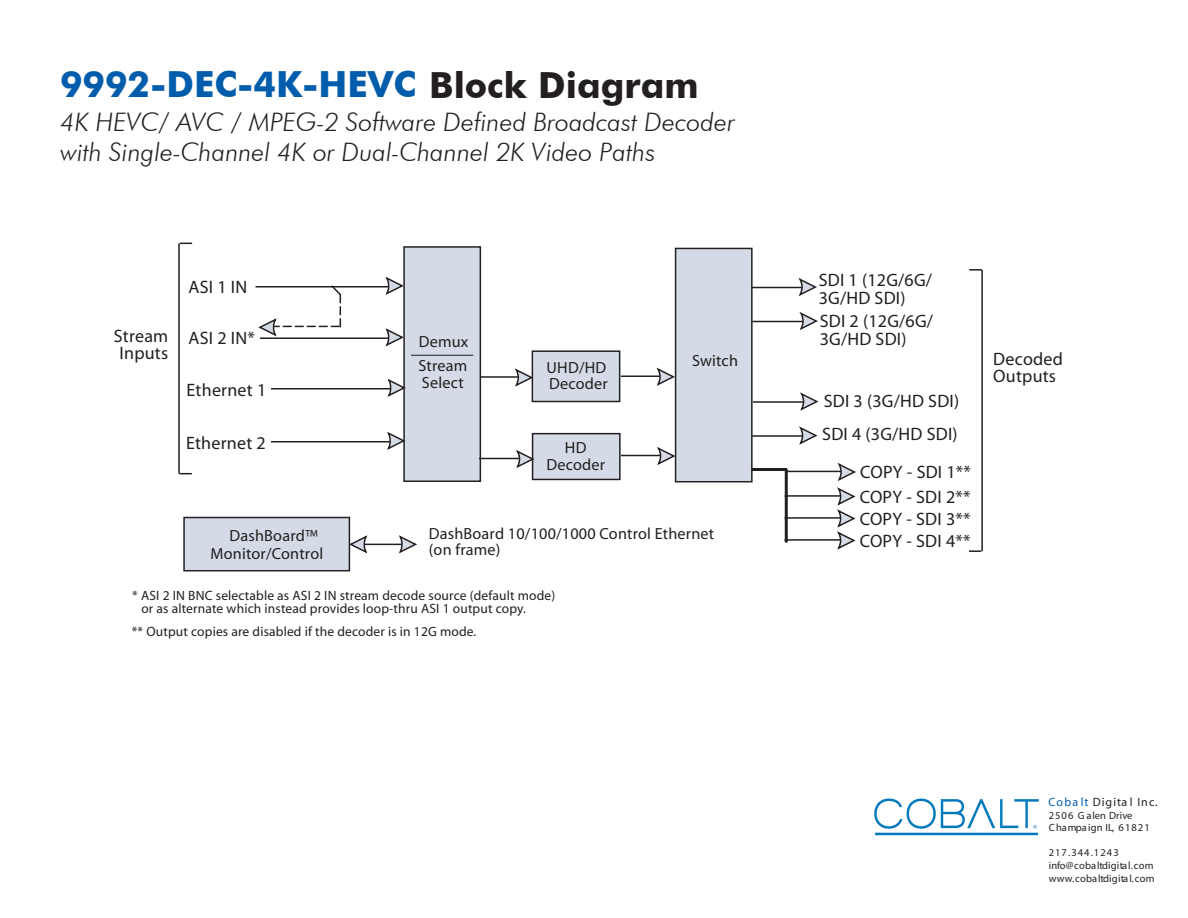
<style>
.page{position:relative;width:1188px;height:918px;background:#fff}
.page>*{position:absolute;margin:0;border:0;box-sizing:border-box;transform-origin:0 0}
.t1{font:700 36px "Futura BT";color:#015dab}
.t2{font:italic 300 25.5px/30.8px "Futura BT";color:#231f20}
.t3{font:18px/18px "Myriad";letter-spacing:.01em;color:#231f20}
.t4{font:16.2px/18.5px "Myriad";letter-spacing:.01em;color:#221f20}
.t5{font:16.2px/16.5px "Myriad";letter-spacing:.01em;color:#231f20}
.t6{font:13.5px/13.5px "Myriad";letter-spacing:.01em;color:#221f20}
.t7{font:12px "Myriad";letter-spacing:.085em;color:#231f20}
.t8{font:10.5px/12.6px "Myriad";letter-spacing:.03em;color:#231f20}
.t9{font:10.5px/12.6px "Myriad";letter-spacing:.06em;color:#231f20}
.s1{color:#231f20}
.s2{color:#015dab}
</style>
<div class="page">
<img style="left:874px;top:798px;width:165px;height:38px">
<div style="left:183px;top:517px;width:167px;height:54px;background:#d4dbe6;border:1px solid #231f20"></div>
<hr style="left:351px;top:544px;width:59px;height:1px;background:#231f20">
<svg style="left:398px;top:535px;width:19px;height:19px"></svg>
<svg style="left:349px;top:534px;width:20px;height:21px"></svg>
<div style="left:403px;top:246px;width:78px;height:236px;background:#d4dbe6;border:1px solid #231f20"></div>
<div style="left:675px;top:248px;width:78px;height:234px;background:#d4dbe6;border:1px solid #231f20"></div>
<hr style="left:752px;top:287px;width:50px;height:1px;background:#231f20">
<svg style="left:797px;top:278px;width:20px;height:18px"></svg>
<hr style="left:753px;top:321px;width:50px;height:1px;background:#231f20">
<svg style="left:798px;top:312px;width:20px;height:18px"></svg>
<hr style="left:753px;top:401px;width:51px;height:2px;background:#231f20">
<svg style="left:798px;top:392px;width:21px;height:19px"></svg>
<hr style="left:752px;top:435px;width:51px;height:2px;background:#231f20">
<svg style="left:797px;top:426px;width:21px;height:19px"></svg>
<svg style="left:384px;top:327px;width:20px;height:21px"></svg>
<hr style="left:260px;top:338px;width:129px;height:1px;background:#231f20">
<svg style="left:387px;top:377px;width:19px;height:21px"></svg>
<hr style="left:271px;top:388px;width:120px;height:2px;background:#231f20">
<svg style="left:386px;top:430px;width:20px;height:21px"></svg>
<hr style="left:271px;top:441px;width:119px;height:1px;background:#231f20">
<div style="left:532px;top:350px;width:88px;height:52px;background:#d4dbe6;border:1px solid #231f20"></div>
<hr style="left:481px;top:376px;width:37px;height:2px;background:#231f20">
<svg style="left:513px;top:367px;width:21px;height:21px"></svg>
<div style="left:532px;top:433px;width:89px;height:47px;background:#d4dbe6;border:1px solid #231f20"></div>
<hr style="left:479px;top:458px;width:41px;height:1px;background:#231f20">
<svg style="left:514px;top:448px;width:21px;height:22px"></svg>
<hr style="left:621px;top:376px;width:39px;height:1px;background:#231f20">
<svg style="left:655px;top:366px;width:20px;height:21px"></svg>
<hr style="left:621px;top:455px;width:40px;height:1px;background:#231f20">
<svg style="left:655px;top:445px;width:21px;height:22px"></svg>
<svg style="left:180px;top:243px;width:12px;height:1px"></svg>
<hr style="left:178px;top:243px;width:2px;height:230px;background:#231f20">
<svg style="left:179px;top:473px;width:13px;height:1px"></svg>
<svg style="left:969px;top:550px;width:12px;height:2px"></svg>
<hr style="left:981px;top:270px;width:2px;height:281px;background:#231f20">
<svg style="left:969px;top:269px;width:13px;height:2px"></svg>
<hr style="left:752px;top:468px;width:35px;height:3px;background:#231f20">
<hr style="left:785px;top:469px;width:3px;height:74px;background:#231f20">
<hr style="left:785px;top:471px;width:56px;height:1px;background:#231f20">
<hr style="left:784px;top:495px;width:57px;height:2px;background:#231f20">
<hr style="left:784px;top:517px;width:57px;height:2px;background:#231f20">
<hr style="left:784px;top:539px;width:57px;height:2px;background:#231f20">
<svg style="left:835px;top:462px;width:21px;height:88px"></svg>
<svg style="left:385px;top:275px;width:19px;height:21px"></svg>
<hr style="left:255px;top:286px;width:134px;height:2px;background:#231f20">
<svg style="left:258px;top:285px;width:85px;height:53px"></svg>
<hr style="left:411px;top:355px;width:62px;height:1px;background:#231f20">
<h1 class="t1" style="left:60px;top:63px;width:640px">9992-DEC-4K-HEVC <span class="s1">Block Diagram</span></h1>
<h2 class="t2" style="left:61px;top:106px;width:676px">4K HEVC/ AVC / MPEG-2 Software Defined Broadcast Decoder with Single-Channel 4K or Dual-Channel 2K Video Paths</h2>
<p class="t3" style="left:114px;top:329px;width:56px;line-height:16.5px;text-align:center">Stream<br>Inputs</p>
<p class="t3" style="left:189px;top:278px;width:60px">ASI 1 IN</p>
<p class="t3" style="left:189px;top:330px;width:68px">ASI 2 IN*</p>
<p class="t3" style="left:187px;top:381px;width:81px">Ethernet 1</p>
<p class="t5" style="left:419px;top:335px;width:51px">Demux</p>
<p class="t5" style="left:418px;top:359px;width:50px">Stream<br>Select</p>
<p class="t5" style="left:547px;top:360px;width:63px">UHD/HD<br>Decoder</p>
<p class="t3" style="left:186px;top:434px;width:81px">Ethernet 2</p>
<p class="t5" style="left:546px;top:440px;width:60px;text-align:center">HD<br>Decoder</p>
<p class="t5" style="left:692px;top:353px;width:47px">Switch</p>
<p class="t4" style="left:211px;top:527px;width:114px;text-indent:19px">DashBoard™<br>Monitor/Control</p>
<p class="t4" style="left:429px;top:526px;width:287px;line-height:16.5px">DashBoard 10/100/1000 Control Ethernet (on frame)</p>
<p class="t6" style="left:141px;top:589px;width:416px;text-indent:-9px">* ASI 2 IN BNC selectable as ASI 2 IN stream decode source (default mode) or as alternate which instead provides loop-thru ASI 1 output copy.</p>
<p class="t6" style="left:132px;top:626px;width:346px">** Output copies are disabled if the decoder is in 12G mode.</p>
<p class="t3" style="left:819px;top:272px;width:115px">SDI 1 (12G/6G/<br>3G/HD SDI)</p>
<p class="t3" style="left:820px;top:313px;width:115px">SDI 2 (12G/6G/<br>3G/HD SDI)</p>
<p class="t3" style="left:822px;top:385px;width:138px;line-height:33.5px">SDI 3 (3G/HD SDI)<br>SDI 4 (3G/HD SDI)</p>
<p class="t3" style="left:860px;top:461px;width:113px;line-height:24.5px">COPY - SDI 1**<br>COPY - SDI 2**</p>
<p class="t3" style="left:860px;top:509px;width:112px;line-height:22px">COPY - SDI 3**<br>COPY - SDI 4**</p>
<p class="t3" style="left:993px;top:352px;width:71px;line-height:16.5px">Decoded<br>Outputs</p>
<p class="t7" style="left:1048px;top:796px;width:111px"><span class="s2">Cobalt</span> Digital Inc.</p>
<p class="t9" style="left:1049px;top:809px;width:103px">2506 Galen Drive<br>Champaign IL, 61821</p>
<p class="t8" style="left:1049px;top:847px;width:107px">217.344.1243 info@cobaltdigital.com www.cobaltdigital.com</p>
</div>
